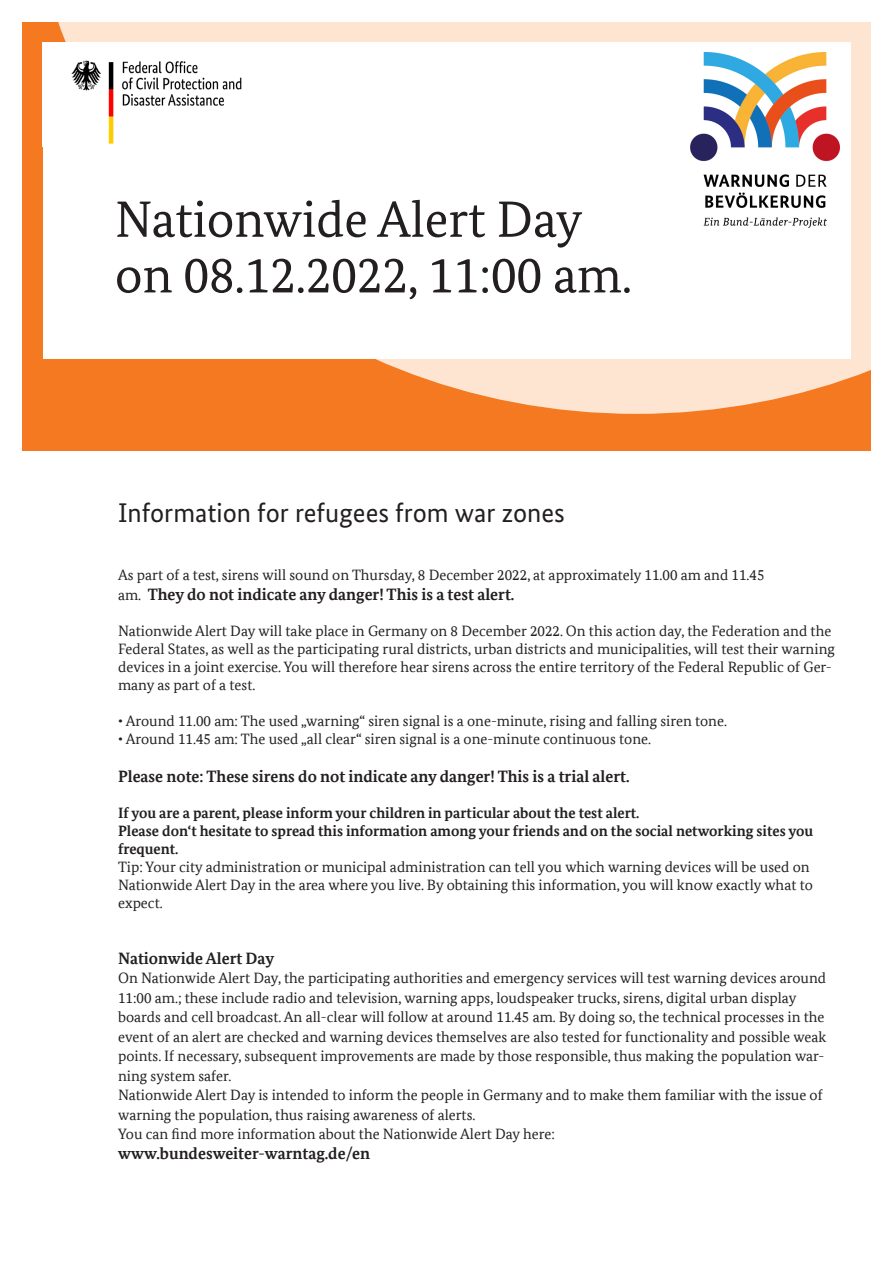
<style>
.page{position:relative;width:893px;height:1263px;background:#fff}
.page>*{position:absolute;margin:0;border:0;box-sizing:border-box;transform-origin:0 0}
.Head{font:51px "Bundes Serif";color:#231f20}
.t1{font:27px "Bundes Sans";color:#231f20}
.t2{font:700 16.5px "Bundes Serif Web";color:#231f20}
.t3{font:15px/19.5px "Bundes Serif Web";color:#231f20}
.t4{font:700 15px "Bundes Serif Web";color:#231f20}
.s1{font-weight:400;font-size:15px}
</style>
<div class="page">
<div style="left:0;top:0;width:893px;height:451px;background:#f47921"></div>
<svg style="left:29px;top:21px;width:843px;height:393px;fill:#fde5d1"></svg>
<div style="left:43px;top:43px;width:807px;height:316px;background:#fff"></div>
<img style="left:43px;top:42px;width:228px;height:102px">
<img style="left:690px;top:53px;width:149px;height:175px">
<div style="left:1px;top:0;width:892px;height:21px;background:#fff"></div>
<div style="left:0;top:0;width:21px;height:489px;background:#fff"></div>
<div style="left:872px;top:15px;width:21px;height:489px;background:#fff"></div>
<p class="Head" style="left:115px;top:188px;width:469px">Nationwide Alert Day</p>
<p class="Head" style="left:115px;top:244px;width:519px">on 08.12.2022, 11:00 am.</p>
<p class="t1" style="left:118px;top:496px;width:448px">Information for refugees from war zones</p>
<p class="t3" style="left:118px;top:565px;width:648px">As part of a test, sirens will sound on Thursday, 8 December 2022, at approximately 11.00 am and 11.45</p>
<p class="t2" style="left:118px;top:585px;width:398px"><span class="s1">am.</span> They do not indicate any danger! This is a test alert.</p>
<p class="t3" style="left:118px;top:621px;width:715px">Nationwide Alert Day will take place in Germany on 8 December 2022. On this action day, the Federation and the</p>
<p class="t3" style="left:118px;top:639px;width:718px">Federal States, as well as the participating rural districts, urban districts and municipalities, will test their warning</p>
<p class="t3" style="left:118px;top:658px;width:715px;line-height:18px">devices in a joint exercise. You will therefore hear sirens across the entire territory of the Federal Republic of Ger&shy;many as part of a test.</p>
<p class="t3" style="left:118px;top:711px;width:610px">• Around 11.00 am: The used „warning“ siren signal is a one-minute, rising and falling siren tone.</p>
<p class="t3" style="left:118px;top:729px;width:535px">• Around 11.45 am: The used „all clear“ siren signal is a one-minute continuous tone.</p>
<p class="t2" style="left:118px;top:767px;width:513px">Please note: These sirens do not indicate any danger! This is a trial alert.</p>
<p class="t4" style="left:118px;top:804px;width:523px">If you are a parent, please inform your children in particular about the test alert.</p>
<p class="t4" style="left:118px;top:822px;width:697px">Please don‘t hesitate to spread this information among your friends and on the social networking sites you</p>
<p class="t4" style="left:118px;top:840px;width:62px">frequent.</p>
<p class="t3" style="left:118px;top:857px;width:693px">Tip: Your city administration or municipal administration can tell you which warning devices will be used on</p>
<p class="t3" style="left:118px;top:875px;width:696px">Nationwide Alert Day in the area where you live. By obtaining this information, you will know exactly what to</p>
<p class="t3" style="left:118px;top:893px;width:46px">expect.</p>
<p class="t2" style="left:118px;top:948px;width:158px">Nationwide Alert Day</p>
<p class="t3" style="left:118px;top:968px;width:710px">On Nationwide Alert Day, the participating authorities and emergency services will test warning devices around 11:00 am.; these include radio and television, warning apps, loudspeaker trucks, sirens, digital urban display boards and cell broadcast. An all-clear will follow at around 11.45 am. By doing so, the technical processes in the event of an alert are checked and warning devices themselves are also tested for functionality and possible weak points. If necessary, subsequent improvements are made by those responsible, thus making the population war&shy;ning system safer.</p>
<p class="t3" style="left:118px;top:1085px;width:706px">Nationwide Alert Day is intended to inform the people in Germany and to make them familiar with the issue of warning the population, thus raising awareness of alerts.</p>
<p class="t3" style="left:118px;top:1124px;width:438px">You can find more information about the Nationwide Alert Day here:</p>
<p class="t2" style="left:118px;top:1143px;width:254px">www.bundesweiter-warntag.de/en</p>
</div>
